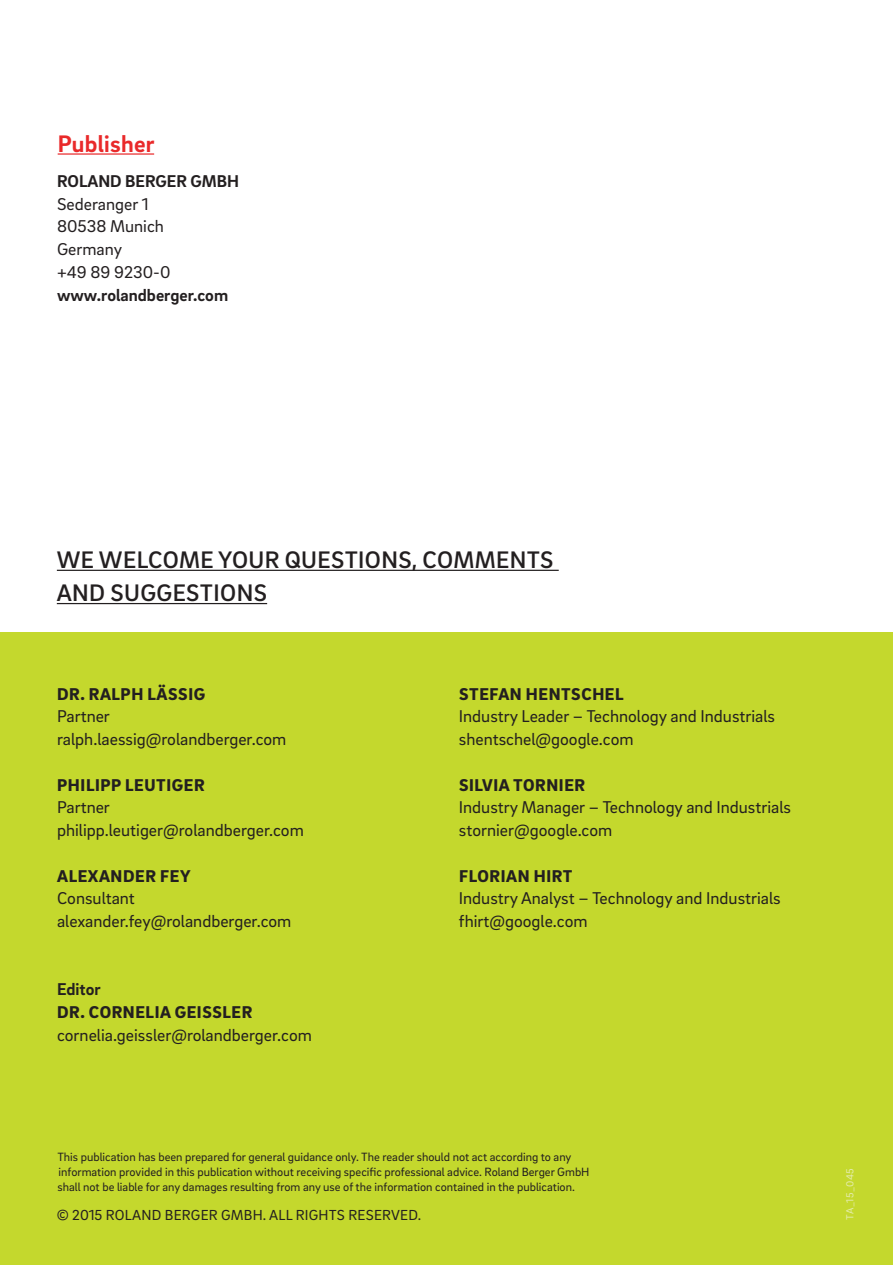
<style>
.page{position:relative;width:893px;height:1265px;background:#fff}
.page>*{position:absolute;margin:0;border:0;box-sizing:border-box;transform-origin:0 0}
.t1{font:500 24.5px/33.2px "Brix Sans";letter-spacing:.015em;color:#231f20}
.t2{font:700 24.5px "Brix Sans";letter-spacing:.01em;color:#e9292a}
.t3{font:17.5px/22.8px "Brix Sans";color:#231f20}
.t4{font:900 17.5px "Brix Sans";letter-spacing:.035em;color:#231f20}
.t5{font:700 17.5px "Brix Sans";color:#231f20}
.t6{font:14.88px "Brix Sans";letter-spacing:.015em;color:#231f20}
.t7{font:12.25px/14.9px "Brix Sans";color:#231f20}
.t8{font:10.5px "Brix Sans";letter-spacing:.03em;color:#e4ecae}
</style>
<div class="page">
<div style="left:0;top:632px;width:893px;height:633px;background:#c4d82d"></div>
<hr style="left:57px;top:570px;width:502px;height:1px;background:#231f20">
<hr style="left:57px;top:603px;width:210px;height:1px;background:#231f20">
<hr style="left:58px;top:153px;width:96px;height:2px;background:#e9292a">
<h1 class="t2" style="left:58px;top:127px;width:98px">Publisher</h1>
<p class="t5" style="left:57px;top:169px;width:183px">ROLAND BERGER GMBH</p>
<p class="t3" style="left:57px;top:192px;width:115px">Sederanger 1<br>80538 Munich<br>Germany<br>+49 89 9230-0</p>
<p class="t5" style="left:57px;top:283px;width:173px">www.rolandberger.com</p>
<h1 class="t1" style="left:57px;top:542px;width:498px">WE WELCOME YOUR QUESTIONS, COMMENTS<br>AND SUGGESTIONS</h1>
<p class="t4" style="left:57px;top:682px;width:150px">DR. RALPH LÄSSIG</p>
<p class="t3" style="left:57px;top:704px;width:231px">Partner ralph.laessig@rolandberger.com</p>
<p class="t4" style="left:57px;top:773px;width:149px">PHILIPP LEUTIGER</p>
<p class="t3" style="left:57px;top:795px;width:248px">Partner philipp.leutiger@rolandberger.com</p>
<p class="t4" style="left:57px;top:864px;width:135px">ALEXANDER FEY</p>
<p class="t3" style="left:57px;top:886px;width:236px">Consultant alexander.fey@rolandberger.com</p>
<p class="t5" style="left:57px;top:978px;width:45px">Editor</p>
<p class="t4" style="left:57px;top:1001px;width:197px">DR. CORNELIA GEISSLER</p>
<p class="t3" style="left:57px;top:1023px;width:256px">cornelia.geissler@rolandberger.com</p>
<p class="t4" style="left:459px;top:682px;width:166px">STEFAN HENTSCHEL</p>
<p class="t3" style="left:459px;top:704px;width:318px">Industry Leader – Technology and Industrials shentschel@google.com</p>
<p class="t4" style="left:459px;top:773px;width:128px">SILVIA TORNIER</p>
<p class="t3" style="left:459px;top:795px;width:334px">Industry Manager – Technology and Industrials stornier@google.com</p>
<p class="t4" style="left:459px;top:864px;width:115px">FLORIAN HIRT</p>
<p class="t3" style="left:459px;top:886px;width:323px">Industry Analyst – Technology and Industrials fhirt@google.com</p>
<p class="t7" style="left:57px;top:1149px;width:534px">This publication has been prepared for general guidance only. The reader should not act according to any information provided in this publication without receiving specific professional advice. Roland Berger GmbH shall not be liable for any damages resulting from any use of the information contained in the publication.</p>
<p class="t6" style="left:57px;top:1206px;width:366px">© 2015 ROLAND BERGER GMBH. ALL RIGHTS RESERVED.</p>
<p class="t8" style="left:843px;top:1220px;width:53px;rotate:-90deg">TA_15_045</p>
</div>
